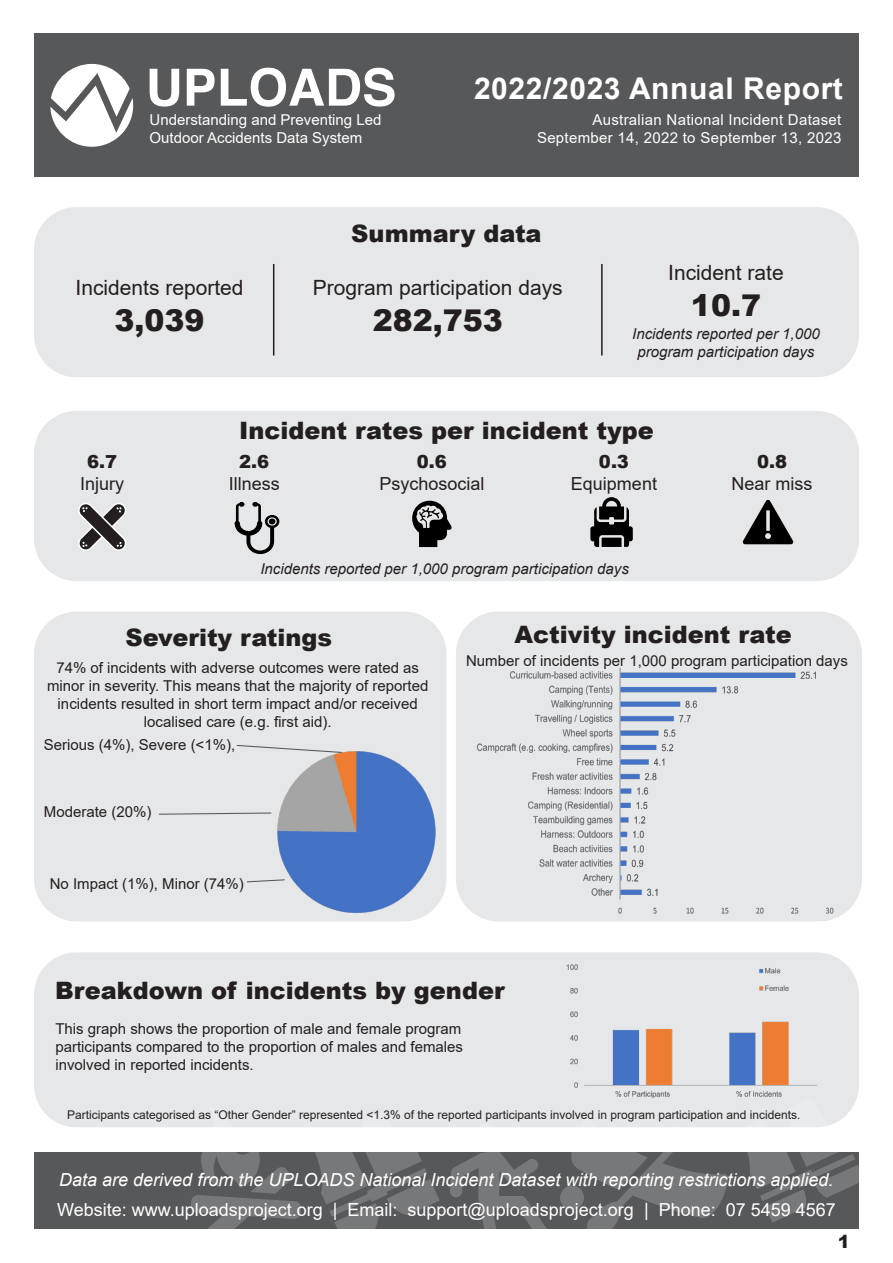
<style>
.page{position:relative;width:893px;height:1263px;background:#fff}
.page>*{position:absolute;margin:0;border:0;box-sizing:border-box;transform-origin:0 0}
.t1{font:700 30px "Arial";letter-spacing:.02em;color:#fff}
.t2{font:900 30px "Arial";color:#231f20}
.t3{font:900 24px "Arial";color:#231f20}
.t4{font:21px "Arial";color:#231f20}
.t5{font:italic 18px "Arial";color:#fff}
.t6{font:18px "Arial";color:#fff}
.t7{font:18px "Arial";color:#231f20}
.t8{font:900 18px "Arial";color:#231f20}
.t9{font:15px/18px "Arial";color:#231f20;text-align:justify}
.t10{font:italic 15px/18px "Arial";color:#231f20;text-align:center}
.t11{font:15px "Arial";letter-spacing:.02em;color:#fff}
.t12{font:15px/18px "Arial";color:#fff}
.t13{font:12px "Arial";color:#231f20}
</style>
<div class="page">
<div style="left:34px;top:207px;width:825px;height:170px;background:#e6e7e9;border-radius:43px"></div>
<div style="left:34px;top:1153px;width:825px;height:76px;background:#57585a"></div>
<div style="left:34px;top:952px;width:825px;height:175px;background:#e6e7e9;border-radius:43px"></div>
<div style="left:456px;top:611px;width:406px;height:310px;background:#e6e7e9;border-radius:43px"></div>
<img style="left:472px;top:668px;width:371px;height:253px">
<div style="left:34px;top:611px;width:412px;height:310px;background:#e6e7e9;border-radius:43px"></div>
<svg style="left:247px;top:880px;width:13px;height:3px"></svg>
<svg style="left:236px;top:745px;width:24px;height:3px"></svg>
<svg style="left:158px;top:812px;width:102px;height:3px"></svg>
<svg style="left:190px;top:1152px;width:111px;height:77px"></svg>
<svg style="left:313px;top:1152px;width:128px;height:77px"></svg>
<svg style="left:450px;top:1152px;width:98px;height:77px"></svg>
<svg style="left:559px;top:1101px;width:300px;height:128px"></svg>
<div style="left:34px;top:33px;width:825px;height:144px;background:#57585a"></div>
<svg style="left:150px;top:69px;width:29px;height:38px"></svg>
<svg style="left:187px;top:69px;width:28px;height:37px"></svg>
<svg style="left:221px;top:68px;width:174px;height:39px"></svg>
<svg style="left:50px;top:64px;width:83px;height:83px"></svg>
<div style="left:34px;top:411px;width:825px;height:170px;background:#e6e7e9;border-radius:43px"></div>
<svg style="left:78px;top:503px;width:48px;height:48px"></svg>
<svg style="left:412px;top:500px;width:40px;height:47px"></svg>
<svg style="left:590px;top:497px;width:43px;height:50px"></svg>
<svg style="left:742px;top:499px;width:51px;height:45px"></svg>
<svg style="left:235px;top:502px;width:44px;height:52px"></svg>
<hr style="left:273px;top:264px;width:1px;height:91px;background:#231f20">
<hr style="left:601px;top:264px;width:2px;height:91px;background:#231f20">
<img style="left:260px;top:743px;width:187px;height:178px">
<img style="left:561px;top:964px;width:263px;height:148px">
<p class="t12" style="left:150px;top:110px;width:233px">Understanding and Preventing Led<br>Outdoor Accidents Data System</p>
<p class="t1" style="left:474px;top:67px;width:370px">2022/2023 Annual Report</p>
<p class="t11" style="left:592px;top:109px;width:250px">Australian National Incident Dataset</p>
<p class="t11" style="left:537px;top:127px;width:306px">September 14, 2022 to September 13, 2023</p>
<p class="t4" style="left:76px;top:273px;width:170px">Incidents reported</p>
<p class="t2" style="left:115px;top:299px;width:92px">3,039</p>
<p class="t3" style="left:351px;top:216px;width:192px">Summary data</p>
<p class="t4" style="left:313px;top:273px;width:251px">Program participation days</p>
<p class="t2" style="left:373px;top:299px;width:132px">282,753</p>
<p class="t4" style="left:668px;top:258px;width:117px">Incident rate</p>
<p class="t2" style="left:691px;top:284px;width:72px">10.7</p>
<p class="t10" style="left:632px;top:324px;width:189px">Incidents reported per 1,000 program participation days</p>
<p class="t8" style="left:87px;top:449px;width:32px">6.7</p>
<p class="t7" style="left:80px;top:471px;width:46px">Injury</p>
<p class="t3" style="left:239px;top:413px;width:416px">Incident rates per incident type</p>
<p class="t8" style="left:417px;top:449px;width:32px">0.6</p>
<p class="t7" style="left:379px;top:471px;width:107px">Psychosocial</p>
<p class="t8" style="left:239px;top:449px;width:32px">2.6</p>
<p class="t7" style="left:229px;top:471px;width:52px">Illness</p>
<p class="t8" style="left:599px;top:449px;width:32px">0.3</p>
<p class="t7" style="left:571px;top:471px;width:88px">Equipment</p>
<p class="t10" style="left:260px;top:560px;width:370px">Incidents reported per 1,000 program participation days</p>
<p class="t8" style="left:757px;top:449px;width:32px">0.8</p>
<p class="t7" style="left:732px;top:471px;width:83px">Near miss</p>
<p class="t3" style="left:126px;top:620px;width:208px">Severity ratings</p>
<p class="t3" style="left:514px;top:617px;width:279px">Activity incident rate</p>
<p class="t9" style="left:47px;top:659px;width:383px;text-align:center">74% of incidents with adverse outcomes were rated as minor in severity. This means that the majority of reported incidents resulted in short term impact and/or received localised care (e.g. first aid).</p>
<p class="t9" style="left:466px;top:652px;width:383px">Number of incidents per 1,000 program participation days</p>
<p class="t9" style="left:44px;top:735px;width:193px">Serious (4%), Severe (&lt;1%),</p>
<p class="t9" style="left:44px;top:803px;width:109px">Moderate (20%)</p>
<p class="t9" style="left:50px;top:875px;width:196px">No Impact (1%), Minor (74%)</p>
<p class="t3" style="left:55px;top:973px;width:451px">Breakdown of incidents by gender</p>
<p class="t9" style="left:55px;top:1020px;width:409px">This graph shows the proportion of male and female program participants compared to the proportion of males and females involved in reported incidents.</p>
<p class="t13" style="left:67px;top:1106px;width:735px">Participants categorised as “Other Gender” represented &lt;1.3% of the reported participants involved in program participation and incidents.</p>
<p class="t5" style="left:59px;top:1168px;width:776px">Data are derived from the UPLOADS National Incident Dataset with reporting restrictions applied.</p>
<p class="t6" style="left:57px;top:1197px;width:780px">Website: www.uploadsproject.org | Email: support@uploadsproject.org | Phone: 07 5459 4567</p>
<p class="t8" style="left:838px;top:1229px;width:14px">1</p>
</div>
